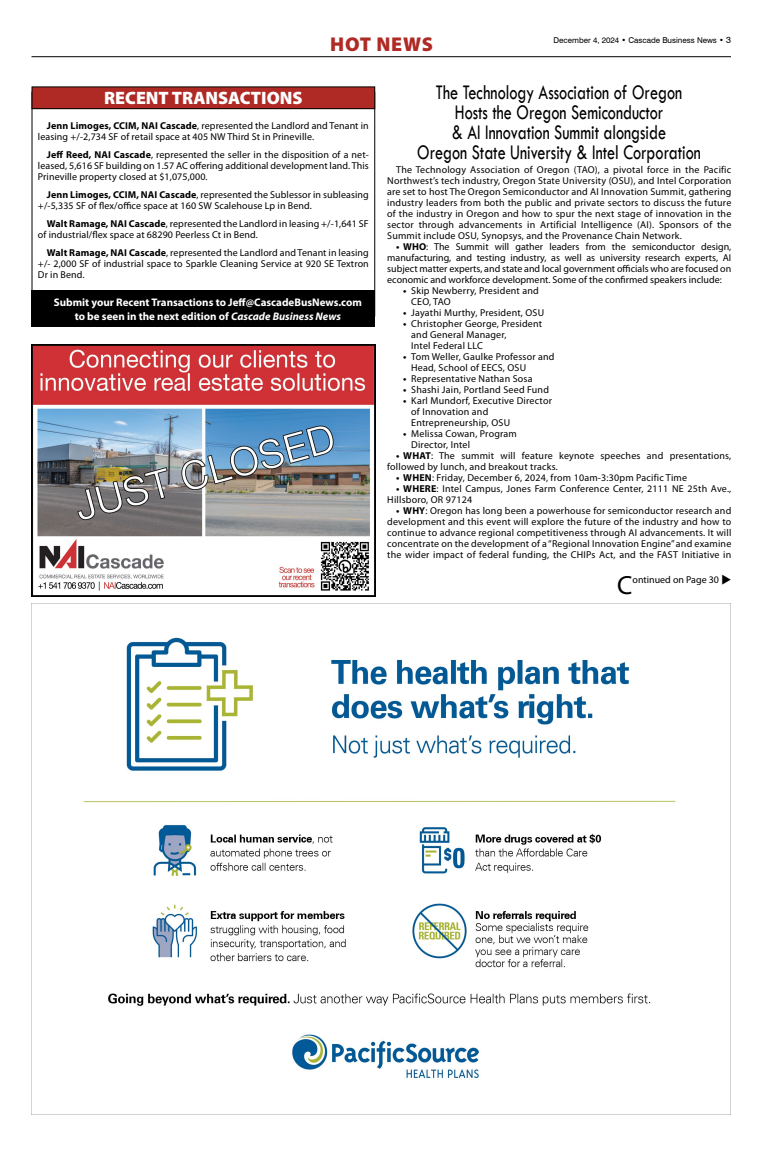
<style>
.page{position:relative;width:767px;height:1152px;background:#fff}
.page>*{position:absolute;margin:0;border:0;box-sizing:border-box;transform-origin:0 0}
.t1{font:26.3px "Myriad Pro";color:#000}
.t2{font:21.6px/20px "Tw Cen";color:#000;text-align:center;scale:.75 1}
.t3{font:900 20px "Myriad Pro";letter-spacing:.04em;color:#af2a25}
.t4{font:900 18px "Myriad Pro";color:#fff}
.t5{font:700 11px/14px "Myriad Pro";color:#fff;text-align:center}
.t6{font:10px/11px "Myriad Pro";letter-spacing:.015em;color:#000}
.t7{font:8px "Swiss 721 BT";color:#000}
.s1{font-size:9px}
.s2{font-weight:700}
.s3{font-style:italic}
</style>
<div class="page">
<hr style="left:32px;top:56px;width:699px;height:1px;background:#000">
<div style="left:32px;top:87px;width:343px;height:22px;background:#af2a25"></div>
<div style="left:32px;top:86px;width:343px;height:23px;border:1px solid #000"></div>
<div style="left:32px;top:290px;width:343px;height:37px;background:#000"></div>
<img style="left:32px;top:345px;width:343px;height:252px">
<img style="left:32px;top:604px;width:699px;height:511px">
<h3 class="t3" style="left:330px;top:33px;width:105px">HOT NEWS</h3>
<p class="t7" style="left:553px;top:35px;width:179px">December 4, 2024 • Cascade Business News • <span class="s1">3</span></p>
<h3 class="t4" style="left:104px;top:88px;width:200px">RECENT TRANSACTIONS</h3>
<p class="t6" style="left:38px;top:120px;width:332px;text-indent:9px"><span class="s2">Jenn Limoges, CCIM, NAI Cascade</span>, represented the Landlord and Tenant in leasing +/-2,734 SF of retail space at 405 NW Third St in Prineville.</p>
<p class="t6" style="left:38px;top:149px;width:332px;text-align:justify;text-indent:9px"><span class="s2">Jeff Reed, NAI Cascade</span>, represented the seller in the disposition of a net&shy;leased, 5,616 SF building on 1.57 AC offering additional development land. This Prineville property closed at $1,075,000.</p>
<p class="t6" style="left:38px;top:189px;width:332px;text-indent:9px"><span class="s2">Jenn Limoges, CCIM, NAI Cascade</span>, represented the Sublessor in subleasing +/-5,335 SF of flex/office space at 160 SW Scalehouse Lp in Bend.</p>
<p class="t6" style="left:38px;top:218px;width:332px;text-indent:9px"><span class="s2">Walt Ramage, NAI Cascade</span>, represented the Landlord in leasing +/-1,641 SF of industrial/flex space at 68290 Peerless Ct in Bend.</p>
<p class="t6" style="left:38px;top:247px;width:332px;text-align:justify;text-indent:9px"><span class="s2">Walt Ramage, NAI Cascade</span>, represented the Landlord and Tenant in leasing +/- 2,000 SF of industrial space to Sparkle Cleaning Service at 920 SE Textron Dr in Bend.</p>
<p class="t5" style="left:54px;top:295px;width:310px">Submit your Recent Transactions to Jeff@CascadeBusNews.com to be seen in the next edition of <span class="s3">Cascade Business News</span></p>
<h2 class="t2" style="left:417px;top:82px;width:380px">The Technology Association of Oregon Hosts the Oregon Semiconductor<br>&amp; AI Innovation Summit alongside<br>Oregon State University &amp; Intel Corporation</h2>
<p class="t6" style="left:387px;top:164px;width:346px;text-align:justify;text-indent:9px">The Technology Association of Oregon (TAO), a pivotal force in the Pacific Northwest’s tech industry, Oregon State University (OSU), and Intel Corporation are set to host The Oregon Semiconductor and AI Innovation Summit, gathering industry leaders from both the public and private sectors to discuss the future of the industry in Oregon and how to spur the next stage of innovation in the sector through advancements in Artificial Intelligence (AI). Sponsors of the Summit include OSU, Synopsys, and the Provenance Chain Network.</p>
<p class="t6" style="left:387px;top:241px;width:346px;text-align:justify;text-indent:9px"><span class="s2">• WHO</span>: The Summit will gather leaders from the semiconductor design, manufacturing, and testing industry, as well as university research experts, AI subject matter experts, and state and local government officials who are focused on economic and workforce development. Some of the confirmed speakers include:</p>
<p class="t6" style="left:411px;top:285px;width:129px;text-indent:-8px"><span class="s2">•</span> Skip Newberry, President and<br>CEO, TAO</p>
<p class="t6" style="left:403px;top:307px;width:142px"><span class="s2">•</span> Jayathi Murthy, President, OSU</p>
<p class="t6" style="left:411px;top:318px;width:132px;text-indent:-8px"><span class="s2">•</span> Christopher George, President and General Manager,<br>Intel Federal LLC</p>
<p class="t6" style="left:411px;top:351px;width:145px;text-indent:-8px"><span class="s2">•</span> Tom Weller, Gaulke Professor and<br>Head, School of EECS, OSU</p>
<p class="t6" style="left:403px;top:373px;width:131px"><span class="s2">•</span> Representative Nathan Sosa</p>
<p class="t6" style="left:403px;top:384px;width:147px"><span class="s2">•</span> Shashi Jain, Portland Seed Fund</p>
<p class="t6" style="left:411px;top:395px;width:142px;text-indent:-8px"><span class="s2">•</span> Karl Mundorf, Executive Director of Innovation and<br>Entrepreneurship, OSU</p>
<p class="t6" style="left:411px;top:428px;width:107px;text-indent:-8px"><span class="s2">•</span> Melissa Cowan, Program<br>Director, Intel</p>
<p class="t6" style="left:387px;top:450px;width:346px;text-indent:9px"><span class="s2">• WHAT</span>: The summit will feature keynote speeches and presentations, followed by lunch, and breakout tracks.</p>
<p class="t6" style="left:396px;top:472px;width:292px"><span class="s2">• WHEN</span>: Friday, December 6, 2024, from 10am-3:30pm Pacific Time</p>
<p class="t6" style="left:387px;top:483px;width:346px;text-indent:9px"><span class="s2">• WHERE</span>: Intel Campus, Jones Farm Conference Center, 2111 NE 25th Ave.,<br>Hillsboro, OR 97124</p>
<p class="t6" style="left:387px;top:505px;width:346px;text-align:justify;text-indent:9px"><span class="s2">• WHY</span>: Oregon has long been a powerhouse for semiconductor research and development and this event will explore the future of the industry and how to continue to advance regional competitiveness through AI advancements. It will concentrate on the development of a “Regional Innovation Engine” and examine the wider impact of federal funding, the CHIPs Act, and the FAST Initiative in</p>
<h1 class="t1" style="left:617px;top:569px;width:17px">C</h1>
<p class="t6" style="left:632px;top:574px;width:88px">ontinued on Page 30</p>
</div>
